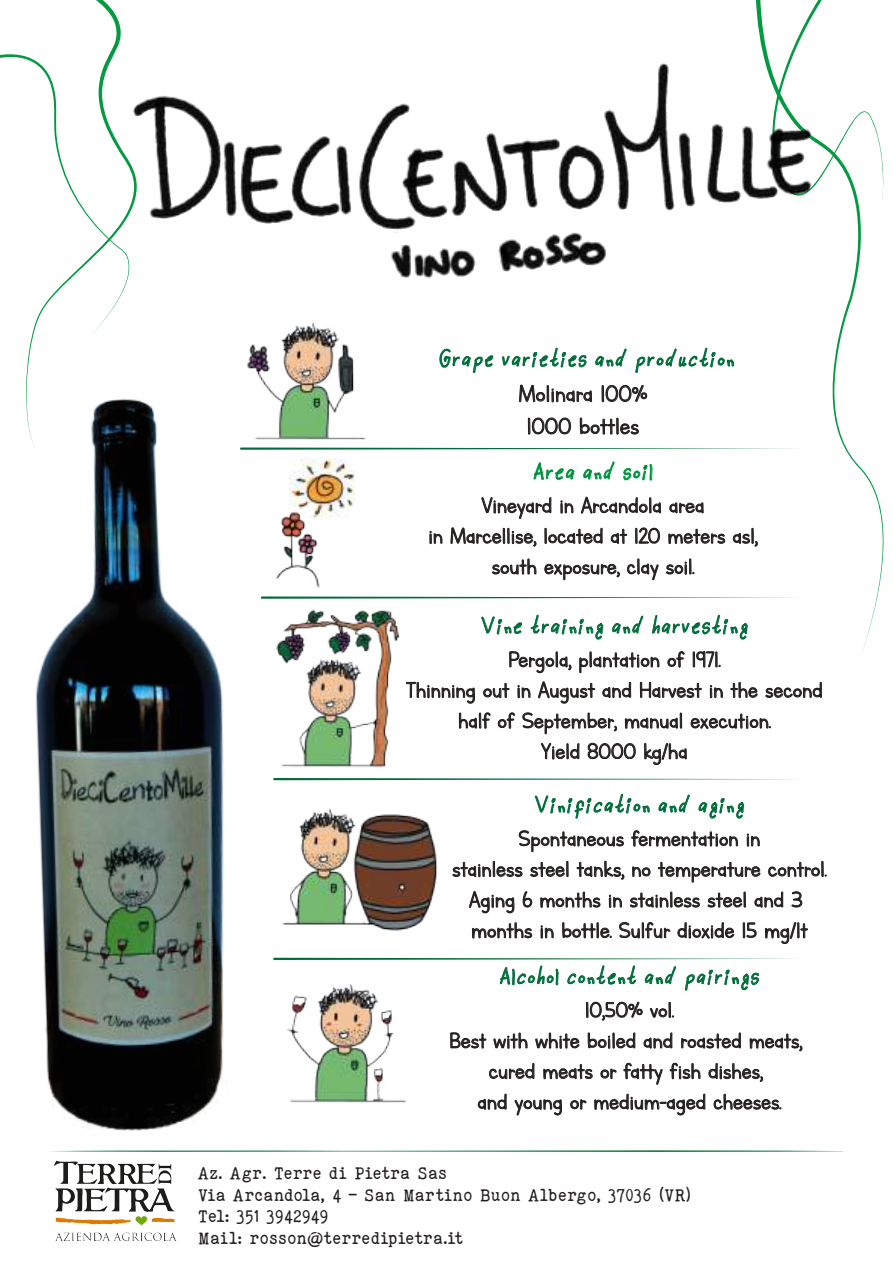
<style>
.page{position:relative;width:893px;height:1263px;background:#fff}
.page>*{position:absolute;margin:0;border:0;box-sizing:border-box;transform-origin:0 0}
.t1{font:27px "Hecho A Mano";color:#006c39}
.t2{font:27px/32.4px "Lettersfor Learners";color:#241f1f;text-align:center}
.t3{font:25.5px/30.6px "Lettersfor Learners";color:#241f1f;text-align:center}
.t4{font:18px/21.6px "ELEGANTTYPEWRITER";color:#241f1f}
</style>
<div class="page">
<svg style="left:756px;top:0;width:128px;height:653px"></svg>
<svg style="left:96px;top:0;width:25px;height:48px"></svg>
<svg style="left:769px;top:0;width:115px;height:207px"></svg>
<svg style="left:0;top:48px;width:118px;height:246px"></svg>
<svg style="left:412px;top:345px;width:431px;height:807px"></svg>
<img style="left:26px;top:294px;width:386px;height:947px">
<img style="left:118px;top:54px;width:728px;height:247px">
<p class="t1" style="left:438px;top:347px;width:298px">Grape varieties and production</p>
<p class="t2" style="left:519px;top:378px;width:130px">Molinara 100%<br>1000 bottles</p>
<p class="t1" style="left:533px;top:460px;width:122px">Area and soil</p>
<p class="t3" style="left:428px;top:491px;width:331px">Vineyard in Arcandola area<br>in Marcellise, located at 120 meters asl, south exposure, clay soil.</p>
<p class="t1" style="left:480px;top:614px;width:270px">Vine training and harvesting</p>
<p class="t3" style="left:406px;top:645px;width:418px">Pergola, plantation of 1971.<br>Thinning out in August and Harvest in the second half of September, manual execution.<br>Yield 8000 kg/ha</p>
<p class="t1" style="left:534px;top:793px;width:213px">Vinification and aging</p>
<p class="t3" style="left:452px;top:824px;width:376px">Spontaneous fermentation in<br>stainless steel tanks, no temperature control.<br>Aging 6 months in stainless steel and 3 months in bottle. Sulfur dioxide 15 mg/lt</p>
<p class="t1" style="left:499px;top:965px;width:263px">Alcohol content and pairings</p>
<p class="t3" style="left:449px;top:995px;width:354px">10,50% vol.<br>Best with white boiled and roasted meats, cured meats or fatty fish dishes,<br>and young or medium-aged cheeses.</p>
<p class="t4" style="left:198px;top:1162px;width:494px">Az. Agr. Terre di Pietra Sas<br>Via Arcandola, 4 - San Martino Buon Albergo, 37036 (VR)<br>Tel: 351 3942949<br>Mail: rosson@terredipietra.it</p>
</div>
